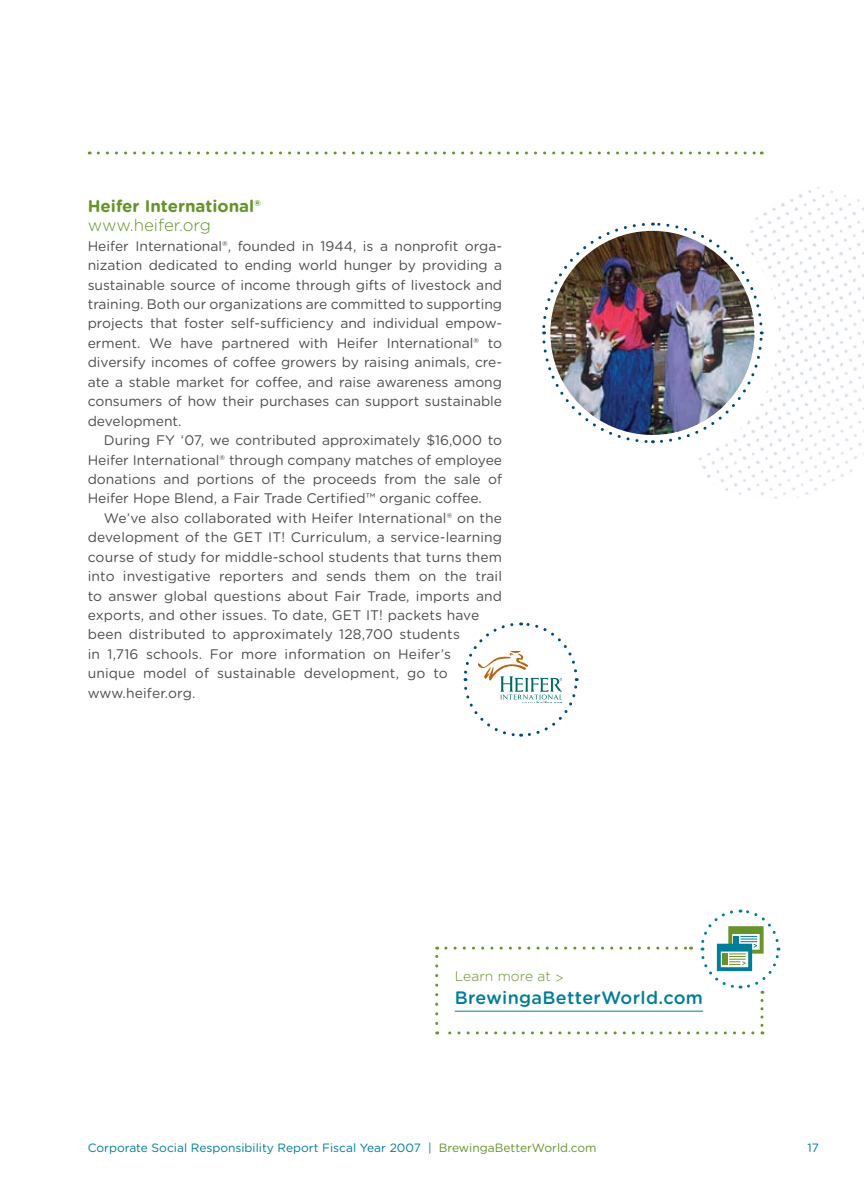
<style>
.page{position:relative;width:864px;height:1188px;background:#fff}
.page>*{position:absolute;margin:0;border:0;box-sizing:border-box;transform-origin:0 0}
.t1{font:500 18px "Gotham Rounded";letter-spacing:.02em;color:#007d97}
.t2{font:700 16.8px "Gotham Rounded";color:#67932b}
.t3{font:300 16.8px "Gotham Rounded";color:#67932b}
.t4{font:13.8px/19.5px "Gotham Rounded";letter-spacing:.01em;color:#4d4d4f;text-align:justify}
.t5{font:300 13.8px "Gotham Rounded";letter-spacing:.005em;color:#67932b}
.t6{font:12px "Gotham Rounded";color:#007d97}
.s1{color:#67932b}
</style>
<div class="page">
<svg style="left:98px;top:152px;width:664px;height:2px"></svg>
<svg style="left:463px;top:622px;width:116px;height:115px"></svg>
<img style="left:542px;top:222px;width:155px;height:222px">
<hr style="left:455px;top:1011px;width:248px;height:1px;background:#007d97">
<svg style="left:700px;top:909px;width:81px;height:85px"></svg>
<svg style="left:760px;top:1000px;width:3px;height:34px"></svg>
<svg style="left:437px;top:1031px;width:316px;height:3px"></svg>
<svg style="left:435px;top:947px;width:3px;height:77px"></svg>
<svg style="left:446px;top:947px;width:246px;height:3px"></svg>
<img style="left:697px;top:187px;width:167px;height:312px">
<p class="t2" style="left:88px;top:194px;width:174px">Heifer International®</p>
<p class="t3" style="left:88px;top:214px;width:125px">www.heifer.org</p>
<p class="t4" style="left:88px;top:235px;width:416px">Heifer International®, founded in 1944, is a nonprofit orga&shy;nization dedicated to ending world hunger by providing a sustainable source of income through gifts of livestock and training. Both our organizations are committed to supporting projects that foster self-sufficiency and individual empow&shy;erment. We have partnered with Heifer International® to diversify incomes of coffee growers by raising animals, cre&shy;ate a stable market for coffee, and raise awareness among consumers of how their purchases can support sustainable development.</p>
<p class="t4" style="left:88px;top:430px;width:416px;text-indent:16px">During FY ‘07, we contributed approximately $16,000 to Heifer International® through company matches of employee donations and portions of the proceeds from the sale of Heifer Hope Blend, a Fair Trade Certified™ organic coffee.</p>
<p class="t4" style="left:88px;top:508px;width:416px;text-align:left;text-indent:16px">We’ve also collaborated with Heifer International® on the development of the GET IT! Curriculum, a service-learning course of study for middle-school students that turns them into investigative reporters and sends them on the trail to answer global questions about Fair Trade, imports and exports, and other issues. To date, GET IT! packets have been distributed to approximately 128,700 students<br>in 1,716 schools. For more information on Heifer’s<br>unique model of sustainable development, go to www.heifer.org.</p>
<p class="t5" style="left:455px;top:967px;width:111px">Learn more at &gt;</p>
<h1 class="t1" style="left:455px;top:984px;width:250px">BrewingaBetterWorld.com</h1>
<p class="t6" style="left:88px;top:1140px;width:510px">Corporate Social Responsibility Report Fiscal Year 2007 | <span class="s1">BrewingaBetterWorld.com</span></p>
<p class="t6" style="left:808px;top:1140px;width:13px">17</p>
</div>
